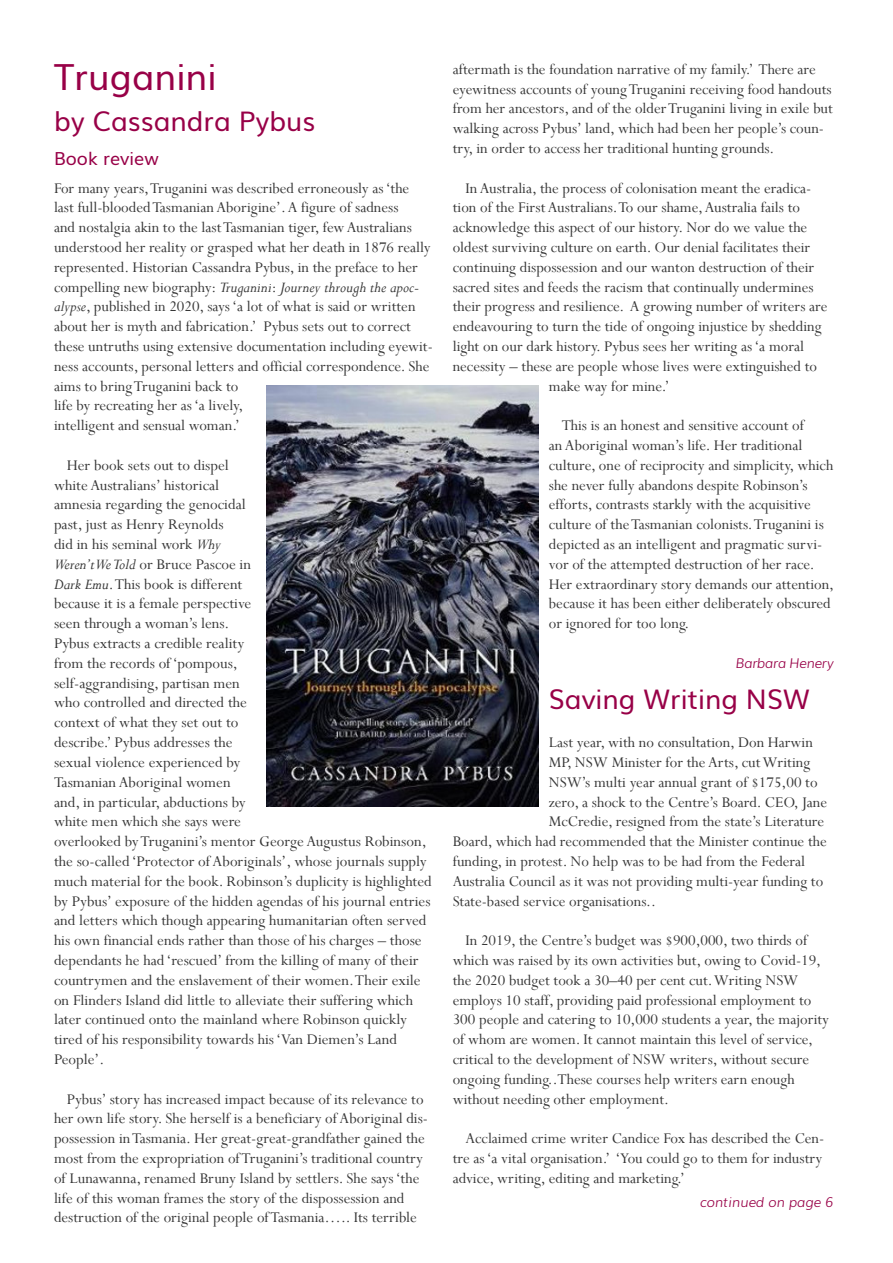
<style>
.page{position:relative;width:893px;height:1263px;background:#fff}
.page>*{position:absolute;margin:0;border:0;box-sizing:border-box;transform-origin:0 0}
.Sub-heading{font:36px "Muli";color:#980047}
.Sub-heading-2{font:27px "Muli";color:#980047}
.Sub-heading_small{font:18px "Muli";color:#980047}
.Body{font:16.5px/19.8px "Perpetua";color:#363636}
.First_paragraph{font:16.5px/19.8px "Perpetua";color:#363636}
.sub-heading_small_ri{font:italic 300 13.5px "Muli";color:#980047}
.Author_credit{font:italic 300 13.5px "Muli";letter-spacing:-.02em;color:#980047}
.s1{font-style:italic}
</style>
<div class="page">
<img style="left:266px;top:385px;width:272px;height:421px">
<p class="Sub-heading" style="left:54px;top:48px;width:164px">Truganini</p>
<p class="Sub-heading-2" style="left:54px;top:99px;width:263px">by Cassandra Pybus</p>
<p class="Sub-heading_small" style="left:54px;top:144px;width:106px">Book review</p>
<p class="First_paragraph" style="left:54px;top:178px;width:380px">For many years, Truganini was described erroneously as ‘the last full-blooded Tasmanian Aborigine’. A figure of sadness<br>and nostalgia akin to the last Tasmanian tiger, few Australians understood her reality or grasped what her death in 1876 really represented. Historian Cassandra Pybus, in the preface to her compelling new biography: <span class="s1">Truganini</span>: <span class="s1">Journey through the apoc&shy;alypse</span>, published in 2020, says ‘a lot of what is said or written about her is myth and fabrication.’ Pybus sets out to correct these untruths using extensive documentation including eyewit&shy;ness accounts, personal letters and official correspondence. She aims to bring Truganini back to<br>life by recreating her as ‘a lively,<br>intelligent and sensual woman.’</p>
<p class="Body" style="left:54px;top:455px;width:379px;text-indent:13px">Her book sets out to dispel<br>white Australians’ historical<br>amnesia regarding the genocidal<br>past, just as Henry Reynolds<br>did in his seminal work <span class="s1">Why<br>Weren’t We Told</span> or Bruce Pascoe in<br><span class="s1">Dark Emu</span>. This book is different<br>because it is a female perspective<br>seen through a woman’s lens.<br>Pybus extracts a credible reality<br>from the records of ‘pompous,<br>self-aggrandising, partisan men<br>who controlled and directed the<br>context of what they set out to<br>describe.’ Pybus addresses the<br>sexual violence experienced by<br>Tasmanian Aboriginal women<br>and, in particular, abductions by<br>white men which she says were<br>overlooked by Truganini’s mentor George Augustus Robinson, the so-called ‘Protector of Aboriginals’, whose journals supply much material for the book. Robinson’s duplicity is highlighted by Pybus’ exposure of the hidden agendas of his journal entries and letters which though appearing humanitarian often served his own financial ends rather than those of his charges – those dependants he had ‘rescued’ from the killing of many of their countrymen and the enslavement of their women. Their exile on Flinders Island did little to alleviate their suffering which later continued onto the mainland where Robinson quickly tired of his responsibility towards his ‘Van Diemen’s Land People’.</p>
<p class="Body" style="left:54px;top:1088px;width:376px;text-indent:13px">Pybus’ story has increased impact because of its relevance to her own life story. She herself is a beneficiary of Aboriginal dis&shy;possession in Tasmania. Her great-great-grandfather gained the most from the expropriation of Truganini’s traditional country of Lunawanna, renamed Bruny Island by settlers. She says ‘the life of this woman frames the story of the dispossession and destruction of the original people of Tasmania….. Its terrible</p>
<p class="Body" style="left:453px;top:59px;width:382px">aftermath is the foundation narrative of my family.’ There are eyewitness accounts of young Truganini receiving food handouts from her ancestors, and of the older Truganini living in exile but walking across Pybus’ land, which had been her people’s coun&shy;try, in order to access her traditional hunting grounds.</p>
<p class="Body" style="left:465px;top:178px;width:347px">In Australia, the process of colonisation meant the eradica-</p>
<p class="Body" style="left:453px;top:197px;width:349px">tion of the First Australians. To our shame, Australia fails to</p>
<p class="Body" style="left:453px;top:217px;width:356px">acknowledge this aspect of our history. Nor do we value the</p>
<p class="Body" style="left:453px;top:237px;width:359px">oldest surviving culture on earth. Our denial facilitates their</p>
<p class="Body" style="left:453px;top:257px;width:363px">continuing dispossession and our wanton destruction of their</p>
<p class="Body" style="left:453px;top:277px;width:362px">sacred sites and feeds the racism that continually undermines</p>
<p class="Body" style="left:453px;top:296px;width:376px">their progress and resilience. A growing number of writers are</p>
<p class="Body" style="left:453px;top:316px;width:370px">endeavouring to turn the tide of ongoing injustice by shedding</p>
<p class="Body" style="left:453px;top:336px;width:353px">light on our dark history. Pybus sees her writing as ‘a moral</p>
<p class="Body" style="left:453px;top:356px;width:366px">necessity – these are people whose lives were extinguished to</p>
<p class="Body" style="left:549px;top:376px;width:122px">make way for mine.’</p>
<p class="Body" style="left:549px;top:415px;width:287px;text-indent:13px">This is an honest and sensitive account of<br>an Aboriginal woman’s life. Her traditional culture, one of reciprocity and simplicity, which she never fully abandons despite Robinson’s efforts, contrasts starkly with the acquisitive culture of the Tasmanian colonists. Truganini is depicted as an intelligent and pragmatic survi&shy;vor of the attempted destruction of her race.<br>Her extraordinary story demands our attention, because it has been either deliberately obscured or ignored for too long.</p>
<p class="Author_credit" style="left:736px;top:652px;width:99px">Barbara Henery</p>
<p class="Sub-heading-2" style="left:549px;top:677px;width:262px">Saving Writing NSW</p>
<p class="First_paragraph" style="left:549px;top:732px;width:266px">Last year, with no consultation, Don Harwin</p>
<p class="First_paragraph" style="left:549px;top:752px;width:263px">MP, NSW Minister for the Arts, cut Writing</p>
<p class="First_paragraph" style="left:549px;top:772px;width:270px">NSW’s multi year annual grant of $175,00 to</p>
<p class="First_paragraph" style="left:549px;top:791px;width:280px">zero, a shock to the Centre’s Board. CEO, Jane</p>
<p class="First_paragraph" style="left:549px;top:811px;width:277px">McCredie, resigned from the state’s Literature</p>
<p class="First_paragraph" style="left:453px;top:831px;width:376px">Board, which had recommended that the Minister continue the</p>
<p class="First_paragraph" style="left:453px;top:851px;width:354px">funding, in protest. No help was to be had from the Federal</p>
<p class="First_paragraph" style="left:453px;top:871px;width:372px">Australia Council as it was not providing multi-year funding to</p>
<p class="First_paragraph" style="left:453px;top:890px;width:205px">State-based service organisations..</p>
<p class="Body" style="left:453px;top:930px;width:378px;text-indent:13px">In 2019, the Centre’s budget was $900,000, two thirds of which was raised by its own activities but, owing to Covid-19, the 2020 budget took a 30–40 per cent cut. Writing NSW employs 10 staff, providing paid professional employment to 300 people and catering to 10,000 students a year, the majority of whom are women. It cannot maintain this level of service, critical to the development of NSW writers, without secure ongoing funding..These courses help writers earn enough without needing other employment.</p>
<p class="Body" style="left:453px;top:1128px;width:373px;text-indent:13px">Acclaimed crime writer Candice Fox has described the Cen&shy;tre as ‘a vital organisation.’ ‘You could go to them for industry advice, writing, editing and marketing.’</p>
<p class="sub-heading_small_ri" style="left:700px;top:1192px;width:135px">continued on page 6</p>
</div>
